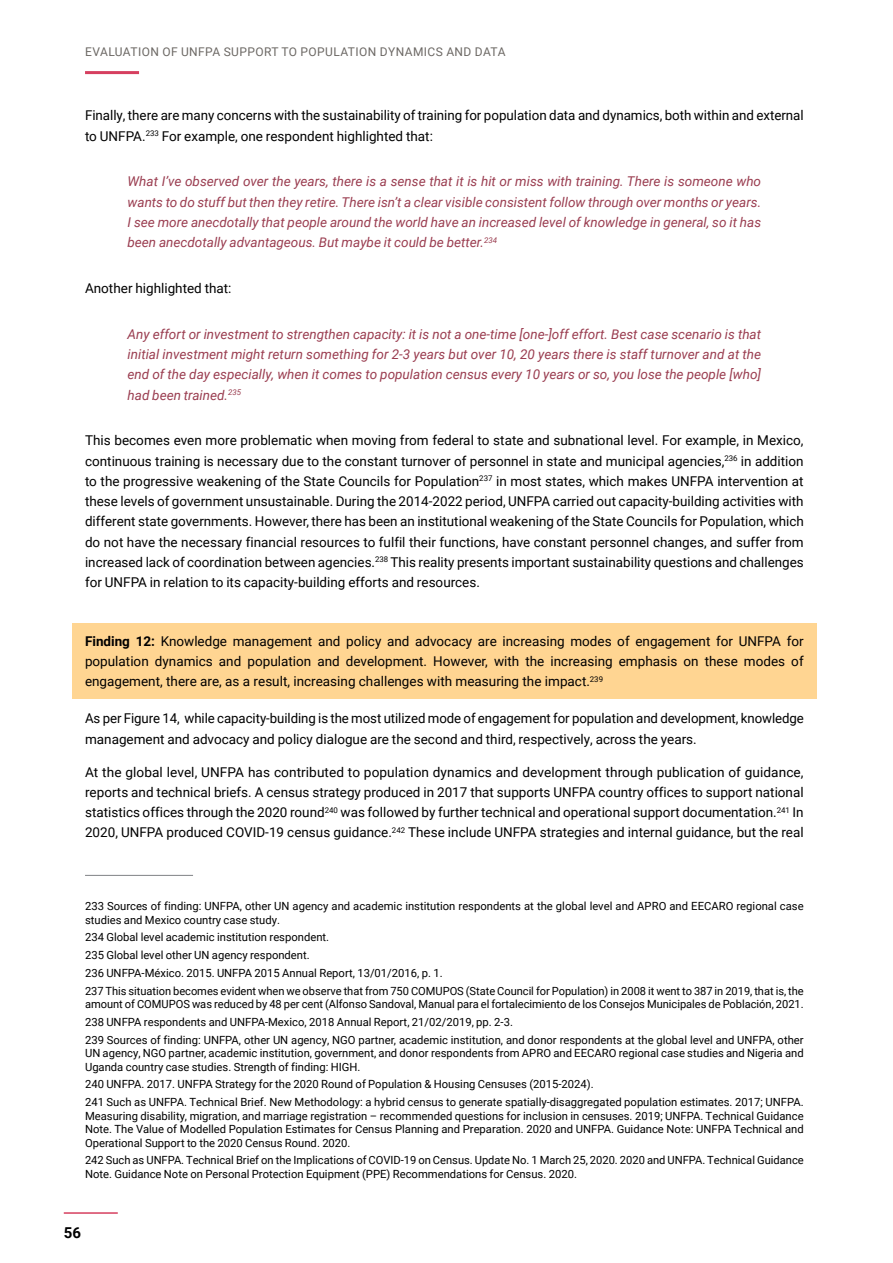
<style>
.page{position:relative;width:893px;height:1263px;background:#fff}
.page>*{position:absolute;margin:0;border:0;box-sizing:border-box;transform-origin:0 0}
.t1{font:700 15px "Roboto";color:#000}
.t2{font:13.5px/20.2px "Roboto";color:#000;text-align:justify}
.t3{font:italic 13.5px/20.2px "Roboto";color:#9a3d50;text-align:justify}
.t4{font:12px "Roboto";letter-spacing:.035em;color:#6c6864}
.t5{font:11.25px/17.7px "Roboto";color:#000}
.s1{font-weight:700}
</style>
<div class="page">
<hr style="left:64px;top:1212px;width:54px;height:2px;background:#d63f5f">
<div style="left:72px;top:623px;width:744px;height:75px;background:#ffd592"></div>
<hr style="left:85px;top:875px;width:108px;height:1px;background:#808285">
<hr style="left:85px;top:71px;width:54px;height:3px;background:#d63f5f">
<p class="t4" style="left:85px;top:44px;width:422px">EVALUATION OF UNFPA SUPPORT TO POPULATION DYNAMICS AND DATA</p>
<p class="t2" style="left:85px;top:105px;width:720px">Finally, there are many concerns with the sustainability of training for population data and dynamics, both within and external to UNFPA.<sup>233</sup> For example, one respondent highlighted that:</p>
<p class="t3" style="left:128px;top:171px;width:635px">What I’ve observed over the years, there is a sense that it is hit or miss with training. There is someone who wants to do stuff but then they retire. There isn’t a clear visible consistent follow through over months or years.<br>I see more anecdotally that people around the world have an increased level of knowledge in general, so it has been anecdotally advantageous. But maybe it could be better.<sup>234</sup></p>
<p class="t2" style="left:85px;top:278px;width:148px">Another highlighted that:</p>
<p class="t3" style="left:128px;top:323px;width:635px">Any effort or investment to strengthen capacity: it is not a one-time [one-]off effort. Best case scenario is that initial investment might return something for 2-3 years but over 10, 20 years there is staff turnover and at the end of the day especially, when it comes to population census every 10 years or so, you lose the people [who] had been trained.<sup>235</sup></p>
<p class="t2" style="left:85px;top:430px;width:720px">This becomes even more problematic when moving from federal to state and subnational level. For example, in Mexico, continuous training is necessary due to the constant turnover of personnel in state and municipal agencies,<sup>236</sup> in addition to the progressive weakening of the State Councils for Population<sup>237</sup> in most states, which makes UNFPA intervention at these levels of government unsustainable. During the 2014-2022 period, UNFPA carried out capacity-building activities with different state governments. However, there has been an institutional weakening of the State Councils for Population, which do not have the necessary financial resources to fulfil their functions, have constant personnel changes, and suffer from increased lack of coordination between agencies.<sup>238</sup> This reality presents important sustainability questions and challenges for UNFPA in relation to its capacity-building efforts and resources.</p>
<p class="t2" style="left:85px;top:630px;width:720px"><span class="s1">Finding 12:</span> Knowledge management and policy and advocacy are increasing modes of engagement for UNFPA for population dynamics and population and development. However, with the increasing emphasis on these modes of engagement, there are, as a result, increasing challenges with measuring the impact.<sup>239</sup></p>
<p class="t2" style="left:85px;top:708px;width:720px">As per Figure 14, while capacity-building is the most utilized mode of engagement for population and development, knowledge management and advocacy and policy dialogue are the second and third, respectively, across the years.</p>
<p class="t2" style="left:85px;top:761px;width:720px">At the global level, UNFPA has contributed to population dynamics and development through publication of guidance, reports and technical briefs. A census strategy produced in 2017 that supports UNFPA country offices to support national statistics offices through the 2020 round<sup>240</sup> was followed by further technical and operational support documentation.<sup>241</sup> In 2020, UNFPA produced COVID-19 census guidance.<sup>242</sup> These include UNFPA strategies and internal guidance, but the real</p>
<p class="t5" style="left:85px;top:899px;width:720px;line-height:13.5px">233 Sources of finding: UNFPA, other UN agency and academic institution respondents at the global level and APRO and EECARO regional case studies and Mexico country case study.</p>
<p class="t5" style="left:85px;top:928px;width:720px">234 Global level academic institution respondent.<br>235 Global level other UN agency respondent.<br>236 UNFPA-México. 2015. UNFPA 2015 Annual Report, 13/01/2016, p. 1.<br>237 This situation becomes evident when we observe that from 750 COMUPOS (State Council for Population) in 2008 it went to 387 in 2019, that is, the</p>
<p class="t5" style="left:85px;top:995px;width:720px">amount of COMUPOS was reduced by 48 per cent (Alfonso Sandoval, Manual para el fortalecimiento de los Consejos Municipales de Población, 2021.<br>238 UNFPA respondents and UNFPA-Mexico, 2018 Annual Report, 21/02/2019, pp. 2-3.<br>239 Sources of finding: UNFPA, other UN agency, NGO partner, academic institution, and donor respondents at the global level and UNFPA, other</p>
<p class="t5" style="left:85px;top:1046px;width:720px;line-height:13.5px">UN agency, NGO partner, academic institution, government, and donor respondents from APRO and EECARO regional case studies and Nigeria and<br>Uganda country case studies. Strength of finding: HIGH.</p>
<p class="t5" style="left:85px;top:1075px;width:720px">240 UNFPA. 2017. UNFPA Strategy for the 2020 Round of Population &amp; Housing Censuses (2015-2024).<br>241 Such as UNFPA. Technical Brief. New Methodology: a hybrid census to generate spatially-disaggregated population estimates. 2017; UNFPA.</p>
<p class="t5" style="left:85px;top:1108px;width:720px;line-height:13.5px;text-align:justify">Measuring disability, migration, and marriage registration – recommended questions for inclusion in censuses. 2019; UNFPA. Technical Guidance Note. The Value of Modelled Population Estimates for Census Planning and Preparation. 2020 and UNFPA. Guidance Note: UNFPA Technical and Operational Support to the 2020 Census Round. 2020.</p>
<p class="t5" style="left:85px;top:1153px;width:720px;line-height:13.5px">242 Such as UNFPA. Technical Brief on the Implications of COVID-19 on Census. Update No. 1 March 25, 2020. 2020 and UNFPA. Technical Guidance<br>Note. Guidance Note on Personal Protection Equipment (PPE) Recommendations for Census. 2020.</p>
<p class="t1" style="left:64px;top:1222px;width:19px">56</p>
</div>
